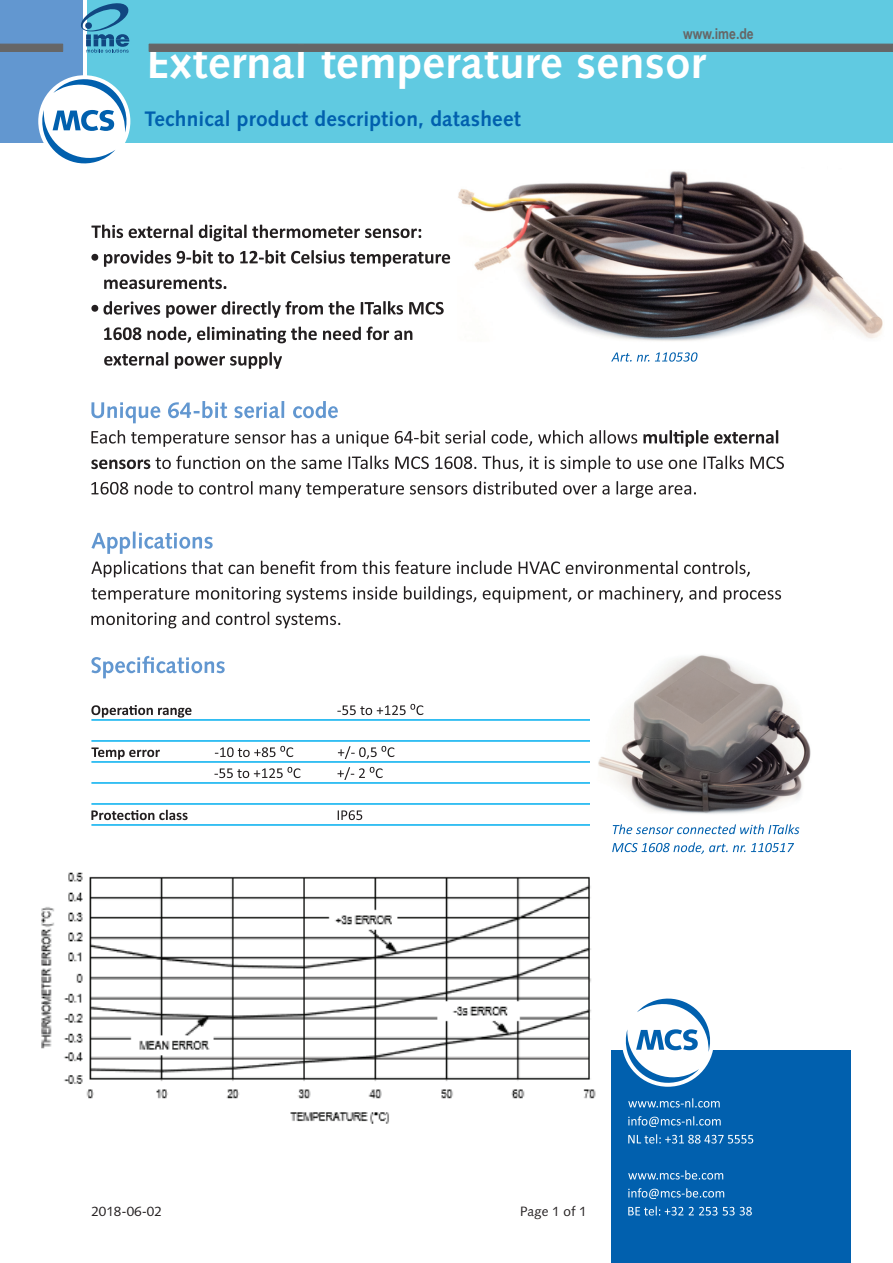
<style>
.page{position:relative;width:893px;height:1263px;background:#fff}
.page>*{position:absolute;margin:0;border:0;box-sizing:border-box;transform-origin:0 0}
.t1{font:700 45px "Syntax";letter-spacing:.01em;color:#fff}
.t2{font:700 21px "Syntax";letter-spacing:.01em;color:#0160ae}
.t3{font:700 15px "Arial Narrow";color:#666}
.t4{font:13.5px "Syntax";color:#231f20}
</style>
<div class="page">
<img style="left:41px;top:872px;width:555px;height:252px">
<hr style="left:91px;top:719px;width:717px;height:2px;background:#00aeef">
<hr style="left:91px;top:740px;width:717px;height:2px;background:#00aeef">
<hr style="left:91px;top:761px;width:717px;height:2px;background:#00aeef">
<hr style="left:91px;top:782px;width:717px;height:2px;background:#00aeef">
<hr style="left:91px;top:803px;width:717px;height:2px;background:#00aeef">
<hr style="left:91px;top:824px;width:717px;height:2px;background:#00aeef">
<svg style="left:91px;top:225px;width:330px;height:16px"></svg>
<svg style="left:91px;top:250px;width:359px;height:17px"></svg>
<svg style="left:104px;top:277px;width:122px;height:12px"></svg>
<svg style="left:91px;top:301px;width:353px;height:17px"></svg>
<svg style="left:104px;top:327px;width:308px;height:16px"></svg>
<svg style="left:104px;top:352px;width:178px;height:17px"></svg>
<svg style="left:91px;top:401px;width:247px;height:22px"></svg>
<svg style="left:91px;top:430px;width:687px;height:17px"></svg>
<svg style="left:91px;top:456px;width:693px;height:16px"></svg>
<svg style="left:91px;top:481px;width:605px;height:17px"></svg>
<svg style="left:91px;top:531px;width:122px;height:23px"></svg>
<svg style="left:91px;top:561px;width:659px;height:16px"></svg>
<svg style="left:91px;top:586px;width:690px;height:17px"></svg>
<svg style="left:91px;top:612px;width:249px;height:16px"></svg>
<svg style="left:91px;top:656px;width:134px;height:22px"></svg>
<svg style="left:91px;top:704px;width:332px;height:14px"></svg>
<svg style="left:91px;top:746px;width:303px;height:14px"></svg>
<svg style="left:214px;top:767px;width:169px;height:13px"></svg>
<svg style="left:91px;top:810px;width:271px;height:10px"></svg>
<img style="left:458px;top:171px;width:425px;height:185px">
<svg style="left:611px;top:352px;width:86px;height:10px"></svg>
<div style="left:590px;top:717px;width:258px;height:147px;background:#fff"></div>
<div style="left:611px;top:1050px;width:239px;height:213px;background:#0160ae"></div>
<svg style="left:628px;top:1098px;width:92px;height:9px"></svg>
<svg style="left:628px;top:1116px;width:93px;height:11px"></svg>
<svg style="left:628px;top:1134px;width:126px;height:9px"></svg>
<svg style="left:628px;top:1170px;width:96px;height:9px"></svg>
<svg style="left:628px;top:1188px;width:97px;height:11px"></svg>
<svg style="left:628px;top:1206px;width:124px;height:9px"></svg>
<svg style="left:625px;top:998px;width:86px;height:89px"></svg>
<img style="left:598px;top:655px;width:213px;height:159px">
<svg style="left:612px;top:842px;width:182px;height:12px"></svg>
<svg style="left:613px;top:824px;width:186px;height:10px"></svg>
<div style="left:0;top:0;width:83px;height:142px;background:#6297d0"></div>
<div style="left:87px;top:0;width:806px;height:142px;background:#60cae1"></div>
<div style="left:38px;top:75px;width:92px;height:92px;background:#fff;border-radius:50%"></div>
<svg style="left:42px;top:75px;width:85px;height:89px"></svg>
<svg style="left:148px;top:43px;width:744px;height:9px;background:#656d6e"></svg>
<svg style="left:0;top:43px;width:63px;height:9px"></svg>
<svg style="left:81px;top:3px;width:48px;height:50px"></svg>
<p class="t3" style="left:683px;top:25px;width:72px">www.ime.de</p>
<h1 class="t1" style="left:147px;top:36px;width:561px">External temperature sensor</h1>
<p class="t2" style="left:145px;top:107px;width:378px">Technical product description, datasheet</p>
<p class="t4" style="left:91px;top:1203px;width:72px">2018-06-02</p>
<p class="t4" style="left:520px;top:1203px;width:68px">Page 1 of 1</p>
</div>
